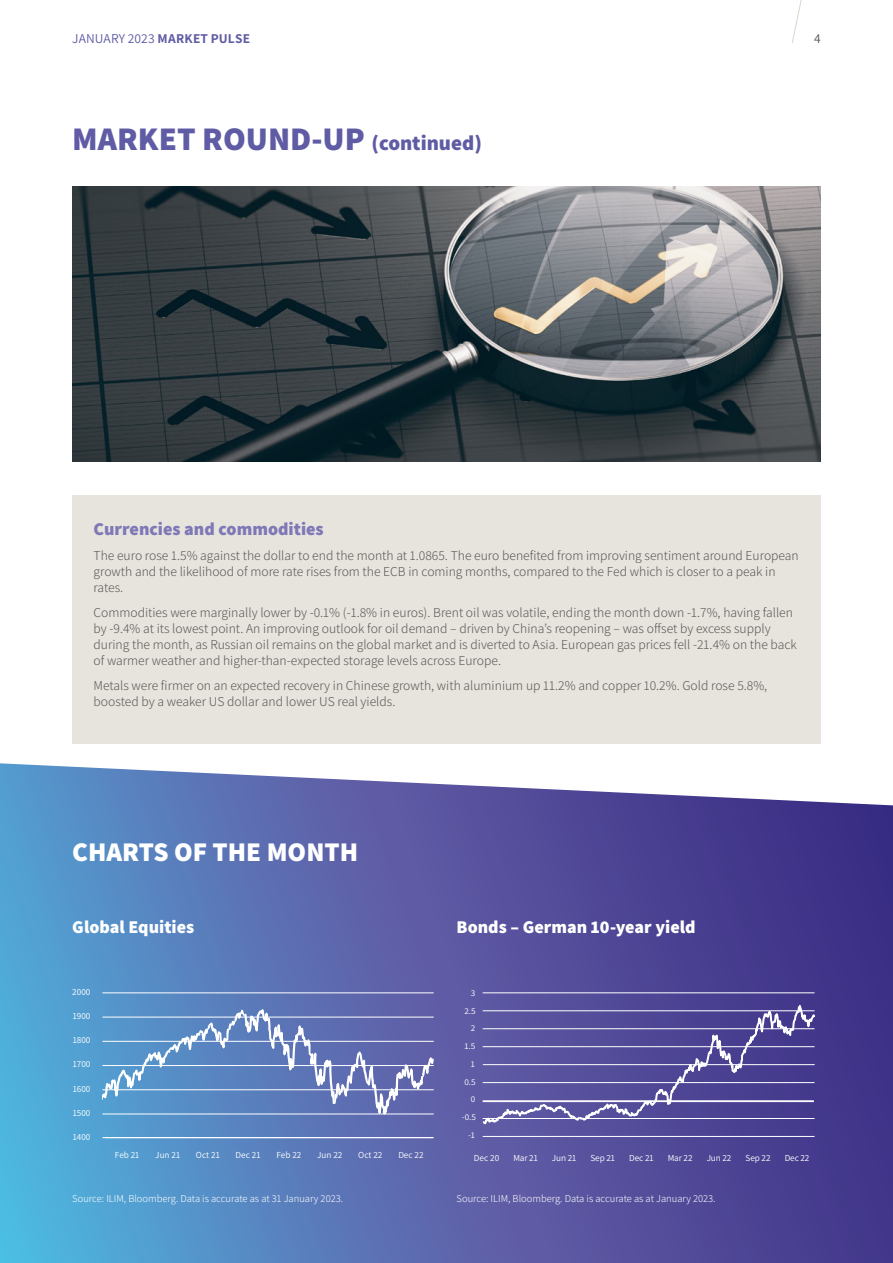
<style>
.page{position:relative;width:893px;height:1263px;background:#fff}
.page>*{position:absolute;margin:0;border:0;box-sizing:border-box;transform-origin:0 0}
.t1{font:800 33px "Assistant";color:#5f5ba5}
.t2{font:800 27px "Assistant";color:#fff}
.t3{font:800 18px "Assistant";color:#fff}
.t4{font:800 18px "Assistant";color:#7e78b7}
.t5{font:300 13.5px/16.2px "Assistant";color:#575756}
.t6{font:13.5px "Assistant";letter-spacing:.005em;color:#5f5ba5}
.t7{font:13.5px "Assistant";color:#575756}
.t8{font:300 10.5px "Assistant";color:#fff}
.t9{font:9.15px "Assistant";color:#fff}
.t10{font:8.7px "Assistant";color:#fff;scale:1.05 1}
.s1{font-weight:700}
.s2{font-size:21px}
</style>
<div class="page">
<svg style="left:0;top:763px;width:892px;height:500px;background:#5b6daf"></svg>
<hr style="left:892px;top:273px;width:1px;height:990px;background:#f6f5f3">
<svg style="left:892px;top:273px;width:1px;height:44px"></svg>
<svg style="left:792px;top:0;width:10px;height:43px"></svg>
<hr style="left:102px;top:1137px;width:332px;height:1px;background:#fff">
<hr style="left:102px;top:1113px;width:332px;height:1px;background:#fff">
<hr style="left:102px;top:1089px;width:332px;height:1px;background:#fff">
<hr style="left:102px;top:1065px;width:332px;height:1px;background:#fff">
<hr style="left:102px;top:1041px;width:332px;height:1px;background:#fff">
<hr style="left:102px;top:1017px;width:332px;height:1px;background:#fff">
<hr style="left:102px;top:992px;width:332px;height:1px;background:#fff">
<svg style="left:103px;top:1009px;width:330px;height:129px;background:#6b8ac2"></svg>
<hr style="left:483px;top:1064px;width:332px;height:1px;background:#fff">
<hr style="left:483px;top:1136px;width:331px;height:1px;background:#fff">
<svg style="left:483px;top:989px;width:331px;height:137px;background:#615aa1"></svg>
<div style="left:72px;top:495px;width:749px;height:249px;background:#e7e3dd"></div>
<img style="left:72px;top:186px;width:749px;height:275px">
<p class="t6" style="left:72px;top:29px;width:179px">JANUARY 2023 <span class="s1">MARKET PULSE</span></p>
<p class="t7" style="left:814px;top:29px;width:8px">4</p>
<h1 class="t1" style="left:72px;top:116px;width:411px">MARKET ROUND-UP <span class="s2">(continued)</span></h1>
<h3 class="t4" style="left:94px;top:517px;width:232px">Currencies and commodities</h3>
<p class="t5" style="left:94px;top:546px;width:707px">The euro rose 1.5% against the dollar to end the month at 1.0865. The euro benefited from improving sentiment around European growth and the likelihood of more rate rises from the ECB in coming months, compared to the Fed which is closer to a peak in rates.</p>
<p class="t5" style="left:94px;top:603px;width:705px">Commodities were marginally lower by -0.1% (-1.8% in euros). Brent oil was volatile, ending the month down -1.7%, having fallen by -9.4% at its lowest point. An improving outlook for oil demand – driven by China’s reopening – was offset by excess supply during the month, as Russian oil remains on the global market and is diverted to Asia. European gas prices fell -21.4% on the back of warmer weather and higher-than-expected storage levels across Europe.</p>
<p class="t5" style="left:94px;top:677px;width:675px">Metals were firmer on an expected recovery in Chinese growth, with aluminium up 11.2% and copper 10.2%. Gold rose 5.8%, boosted by a weaker US dollar and lower US real yields.</p>
<h2 class="t2" style="left:72px;top:833px;width:287px">CHARTS OF THE MONTH</h2>
<h3 class="t3" style="left:72px;top:914px;width:124px">Global Equities</h3>
<p class="t9" style="left:72px;top:985px;width:20px">2000</p>
<p class="t9" style="left:73px;top:1009px;width:19px">1900</p>
<p class="t9" style="left:73px;top:1034px;width:19px">1800</p>
<p class="t9" style="left:73px;top:1058px;width:19px">1700</p>
<p class="t9" style="left:73px;top:1082px;width:19px">1600</p>
<p class="t9" style="left:73px;top:1106px;width:19px">1500</p>
<p class="t9" style="left:73px;top:1131px;width:19px">1400</p>
<p class="t9" style="left:115px;top:1148px;width:26px">Feb 21</p>
<p class="t9" style="left:155px;top:1148px;width:26px">Jun 21</p>
<p class="t9" style="left:196px;top:1148px;width:25px">Oct 21</p>
<p class="t9" style="left:236px;top:1148px;width:26px">Dec 21</p>
<p class="t9" style="left:276px;top:1148px;width:27px">Feb 22</p>
<p class="t9" style="left:317px;top:1148px;width:27px">Jun 22</p>
<p class="t9" style="left:358px;top:1148px;width:26px">Oct 22</p>
<p class="t9" style="left:398px;top:1148px;width:27px">Dec 22</p>
<p class="t8" style="left:72px;top:1191px;width:272px">Source: ILIM, Bloomberg. Data is accurate as at 31 January 2023.</p>
<h3 class="t3" style="left:457px;top:914px;width:241px">Bonds – German 10-year yield</h3>
<p class="t10" style="left:471px;top:987px;width:6px">3</p>
<p class="t10" style="left:464px;top:1005px;width:12px">2.5</p>
<p class="t10" style="left:471px;top:1022px;width:6px">2</p>
<p class="t10" style="left:464px;top:1040px;width:12px">1.5</p>
<p class="t10" style="left:471px;top:1058px;width:5px">1</p>
<p class="t10" style="left:464px;top:1076px;width:12px">0.5</p>
<p class="t10" style="left:471px;top:1093px;width:6px">0</p>
<p class="t10" style="left:462px;top:1111px;width:15px">-0.5</p>
<p class="t10" style="left:468px;top:1129px;width:8px">-1</p>
<p class="t9" style="left:474px;top:1151px;width:27px">Dec 20</p>
<p class="t9" style="left:513px;top:1151px;width:26px">Mar 21</p>
<p class="t9" style="left:552px;top:1151px;width:26px">Jun 21</p>
<p class="t9" style="left:590px;top:1151px;width:26px">Sep 21</p>
<p class="t9" style="left:629px;top:1151px;width:26px">Dec 21</p>
<p class="t9" style="left:668px;top:1151px;width:26px">Mar 22</p>
<p class="t9" style="left:707px;top:1151px;width:26px">Jun 22</p>
<p class="t9" style="left:746px;top:1151px;width:26px">Sep 22</p>
<p class="t9" style="left:785px;top:1151px;width:26px">Dec 22</p>
<p class="t8" style="left:457px;top:1191px;width:261px">Source: ILIM, Bloomberg. Data is accurate as at January 2023.</p>
</div>
